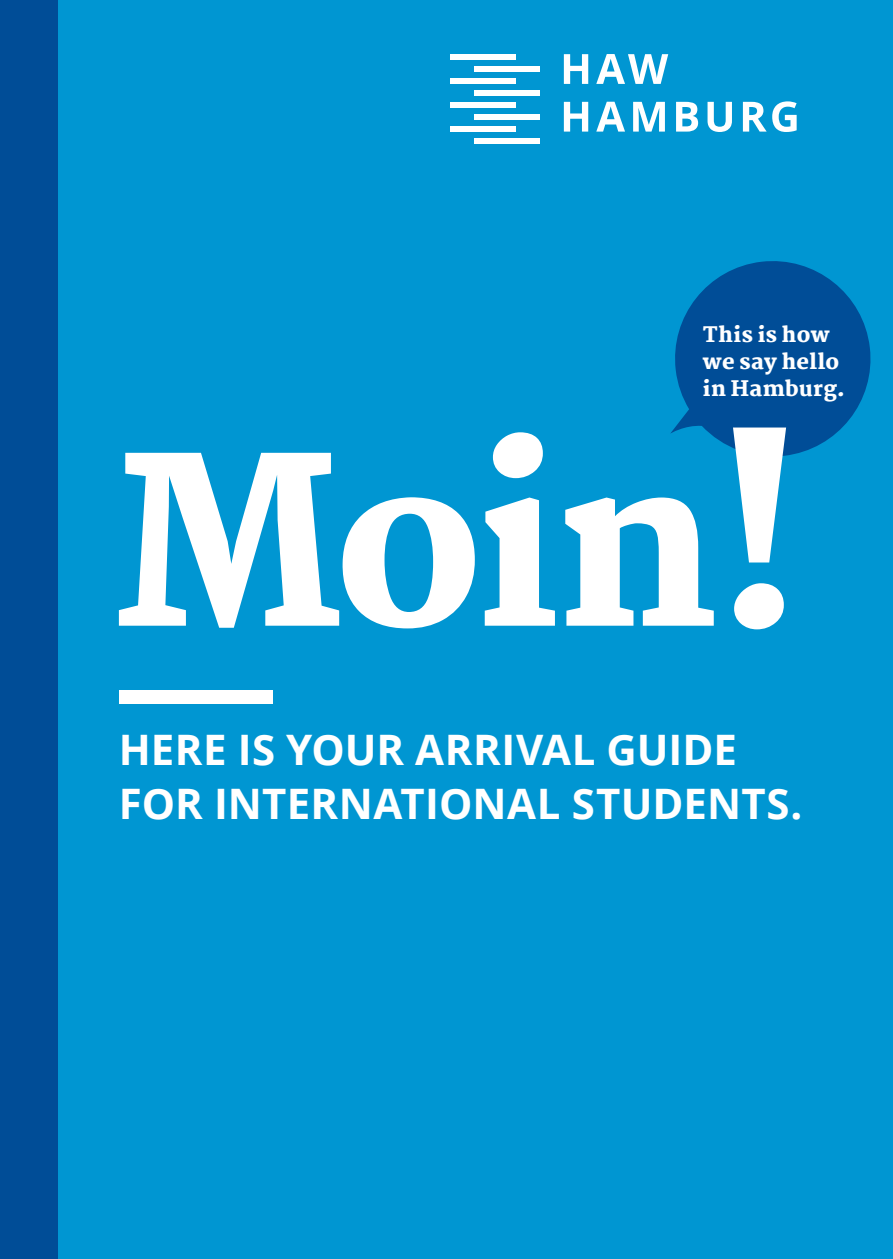
<style>
.page{position:relative;width:893px;height:1259px;background:#0096d2}
.page>*{position:absolute;margin:0;border:0;box-sizing:border-box;transform-origin:0 0}
.t1{font:800 228px "Martel";color:#fff}
.t2{font:700 42px/54px "Open Sans";letter-spacing:.005em;color:#fff}
.t3{font:800 21px/27px "Martel";letter-spacing:.02em;color:#fff}
</style>
<div class="page">
<div style="left:0;top:0;width:57px;height:1259px;background:#004d97"></div>
<svg style="left:670px;top:261px;width:201px;height:196px"></svg>
<div style="left:451px;top:54px;width:65px;height:6px;background:#fff"></div>
<div style="left:451px;top:78px;width:65px;height:6px;background:#fff"></div>
<div style="left:451px;top:102px;width:65px;height:6px;background:#fff"></div>
<div style="left:451px;top:126px;width:65px;height:6px;background:#fff"></div>
<div style="left:475px;top:66px;width:65px;height:6px;background:#fff"></div>
<div style="left:475px;top:90px;width:65px;height:6px;background:#fff"></div>
<div style="left:475px;top:114px;width:65px;height:6px;background:#fff"></div>
<div style="left:475px;top:137px;width:65px;height:6px;background:#fff"></div>
<svg style="left:564px;top:54px;width:104px;height:30px"></svg>
<svg style="left:564px;top:101px;width:233px;height:31px"></svg>
<div style="left:119px;top:690px;width:153px;height:14px;background:#fff"></div>
<p class="t3" style="left:703px;top:321px;width:144px">This is how we say hello in Hamburg.</p>
<h1 class="t1" style="left:112px;top:413px;width:694px">Moin!</h1>
<p class="t2" style="left:119px;top:722px;width:685px">HERE IS YOUR ARRIVAL GUIDE<br>FOR INTERNATIONAL STUDENTS.</p>
</div>
